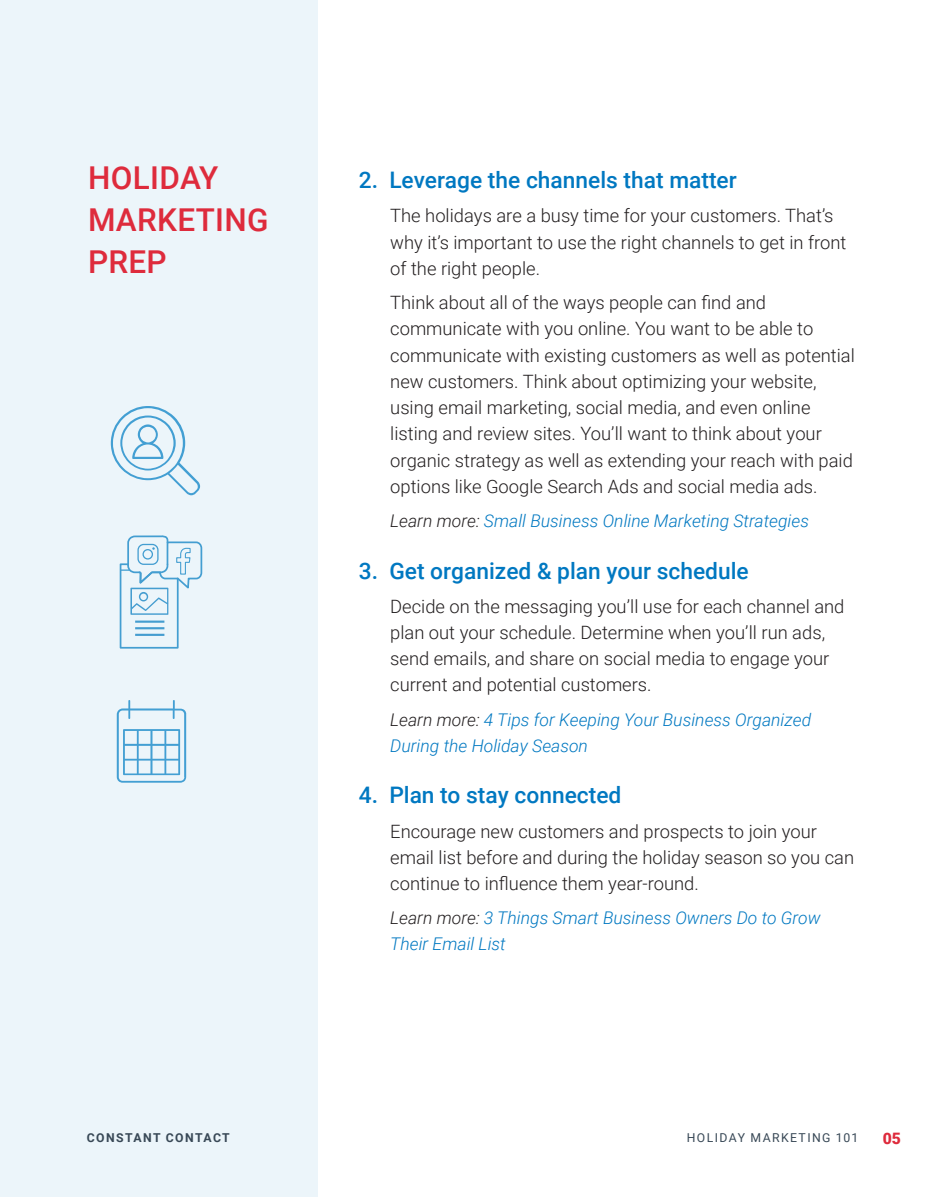
<style>
.page{position:relative;width:945px;height:1197px;background:#fff}
.page>*{position:absolute;margin:0;border:0;box-sizing:border-box;transform-origin:0 0}
.Blue_Header{font:500 31.5px/42px "Roboto";letter-spacing:.01em;color:#de2b3c}
.new_blue_hd_4{font:500 22.75px "Roboto";color:#0078c1}
.Body_copy_2{font:300 18.38px/26.2px "Roboto";color:#231f20}
.ital_2{font:italic 300 17.5px/26.2px "Roboto";color:#0078c1}
.t1{font:900 15.75px "Roboto";color:#de2b3c}
.t2{font:12.25px "Roboto";letter-spacing:.115em;color:#384856}
.t3{font:700 12.25px "Roboto";letter-spacing:.115em;color:#384856}
.s1{color:#231f20}
</style>
<div class="page">
<div style="left:0;top:0;width:318px;height:1197px;background:#ecf5fa"></div>
<svg style="left:117px;top:700px;width:69px;height:83px"></svg>
<svg style="left:111px;top:406px;width:89px;height:89px"></svg>
<svg style="left:120px;top:536px;width:82px;height:112px"></svg>
<p class="Blue_Header" style="left:88px;top:155px;width:182px">HOLIDAY<br>MARKETING<br>PREP</p>
<p class="t3" style="left:87px;top:1129px;width:145px">CONSTANT CONTACT</p>
<p class="new_blue_hd_4" style="left:359px;top:164px;width:380px">2. Leverage the channels that matter</p>
<p class="Body_copy_2" style="left:390px;top:202px;width:458px">The holidays are a busy time for your customers. That’s why it’s important to use the right channels to get in front of the right people.</p>
<p class="Body_copy_2" style="left:390px;top:289px;width:466px">Think about all of the ways people can find and communicate with you online. You want to be able to communicate with existing customers as well as potential new customers. Think about optimizing your website, using email marketing, social media, and even online listing and review sites. You’ll want to think about your organic strategy as well as extending your reach with paid options like Google Search Ads and social media ads.</p>
<p class="ital_2" style="left:390px;top:507px;width:420px"><span class="s1">Learn more:</span> Small Business Online Marketing Strategies</p>
<p class="new_blue_hd_4" style="left:359px;top:555px;width:392px">3. Get organized &amp; plan your schedule</p>
<p class="Body_copy_2" style="left:390px;top:592px;width:456px">Decide on the messaging you’ll use for each channel and plan out your schedule. Determine when you’ll run ads, send emails, and share on social media to engage your current and potential customers.</p>
<p class="ital_2" style="left:390px;top:706px;width:422px"><span class="s1">Learn more:</span> 4 Tips for Keeping Your Business Organized<br>During the Holiday Season</p>
<p class="new_blue_hd_4" style="left:359px;top:779px;width:264px">4. Plan to stay connected</p>
<p class="Body_copy_2" style="left:390px;top:817px;width:466px">Encourage new customers and prospects to join your email list before and during the holiday season so you can continue to influence them year-round.</p>
<p class="ital_2" style="left:390px;top:904px;width:432px"><span class="s1">Learn more:</span> 3 Things Smart Business Owners Do to Grow<br>Their Email List</p>
<p class="t2" style="left:687px;top:1129px;width:173px">HOLIDAY MARKETING 101</p>
<p class="t1" style="left:883px;top:1127px;width:20px">05</p>
</div>
